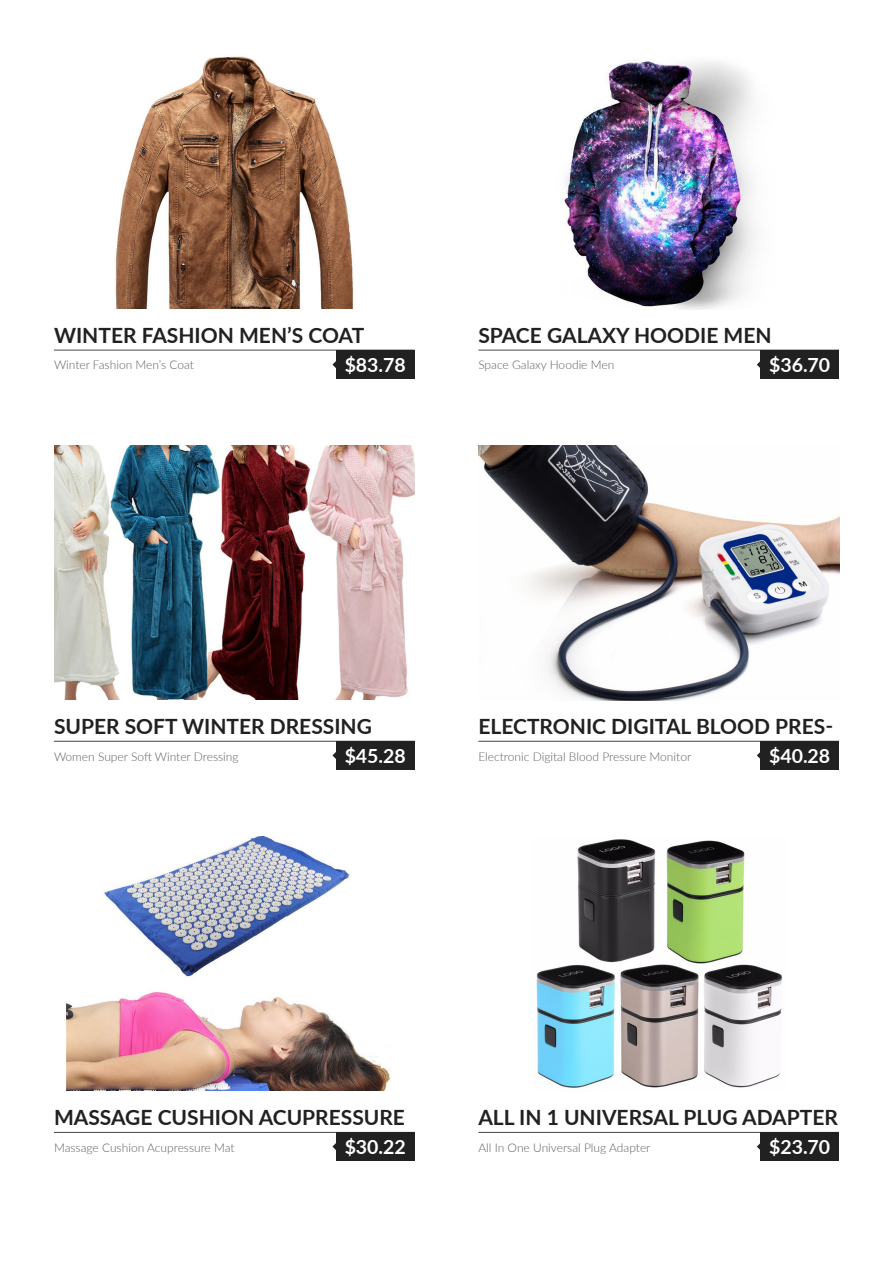
<style>
.page{position:relative;width:893px;height:1263px;background:#fff}
.page>*{position:absolute;margin:0;border:0;box-sizing:border-box;transform-origin:0 0}
.t1{font:700 21px "Lato";color:#212121}
.t2{font:700 19.5px "Lato";color:#fff}
.t3{font:300 12px "Lato";color:#605f64}
</style>
<div class="page">
<hr style="left:54px;top:350px;width:361px;height:1px;background:#45474c">
<hr style="left:478px;top:350px;width:361px;height:1px;background:#45474c">
<img style="left:115px;top:56px;width:238px;height:252px">
<img style="left:564px;top:61px;width:192px;height:248px">
<hr style="left:54px;top:741px;width:361px;height:1px;background:#45474c">
<hr style="left:54px;top:1132px;width:361px;height:1px;background:#45474c">
<hr style="left:478px;top:741px;width:361px;height:1px;background:#45474c">
<hr style="left:478px;top:1132px;width:361px;height:1px;background:#45474c">
<img style="left:54px;top:445px;width:361px;height:254px">
<img style="left:67px;top:836px;width:324px;height:254px">
<img style="left:478px;top:445px;width:362px;height:255px">
<img style="left:536px;top:839px;width:247px;height:249px">
<div style="left:336px;top:350px;width:79px;height:29px;background:#212121"></div>
<div style="left:760px;top:350px;width:79px;height:29px;background:#212121"></div>
<div style="left:760px;top:741px;width:79px;height:29px;background:#212121"></div>
<div style="left:760px;top:1132px;width:79px;height:29px;background:#212121"></div>
<div style="left:336px;top:741px;width:79px;height:29px;background:#212121"></div>
<div style="left:336px;top:1132px;width:79px;height:29px;background:#212121"></div>
<svg style="left:332px;top:361px;width:4px;height:7px"></svg>
<svg style="left:757px;top:361px;width:3px;height:7px"></svg>
<svg style="left:757px;top:752px;width:3px;height:7px"></svg>
<svg style="left:757px;top:1143px;width:3px;height:7px"></svg>
<svg style="left:332px;top:752px;width:4px;height:7px"></svg>
<svg style="left:332px;top:1143px;width:4px;height:7px"></svg>
<p class="t1" style="left:54px;top:320px;width:312px">WINTER FASHION MEN’S COAT</p>
<p class="t1" style="left:478px;top:320px;width:295px">SPACE GALAXY HOODIE MEN</p>
<p class="t3" style="left:54px;top:357px;width:142px">Winter Fashion Men’s Coat</p>
<p class="t3" style="left:478px;top:357px;width:138px">Space Galaxy Hoodie Men</p>
<p class="t2" style="left:345px;top:351px;width:63px">$83.78</p>
<p class="t2" style="left:769px;top:351px;width:63px">$36.70</p>
<p class="t1" style="left:54px;top:711px;width:320px">SUPER SOFT WINTER DRESSING</p>
<p class="t1" style="left:478px;top:711px;width:356px">ELECTRONIC DIGITAL BLOOD PRES-</p>
<p class="t3" style="left:54px;top:748px;width:186px">Women Super Soft Winter Dressing</p>
<p class="t2" style="left:345px;top:742px;width:63px">$45.28</p>
<p class="t3" style="left:478px;top:748px;width:214px">Electronic Digital Blood Pressure Monitor</p>
<p class="t2" style="left:769px;top:742px;width:63px">$40.28</p>
<p class="t1" style="left:54px;top:1102px;width:353px">MASSAGE CUSHION ACUPRESSURE</p>
<p class="t1" style="left:478px;top:1102px;width:361px">ALL IN 1 UNIVERSAL PLUG ADAPTER</p>
<p class="t3" style="left:54px;top:1139px;width:182px">Massage Cushion Acupressure Mat</p>
<p class="t2" style="left:345px;top:1133px;width:63px">$30.22</p>
<p class="t3" style="left:478px;top:1139px;width:174px">All In One Universal Plug Adapter</p>
<p class="t2" style="left:769px;top:1133px;width:63px">$23.70</p>
</div>
